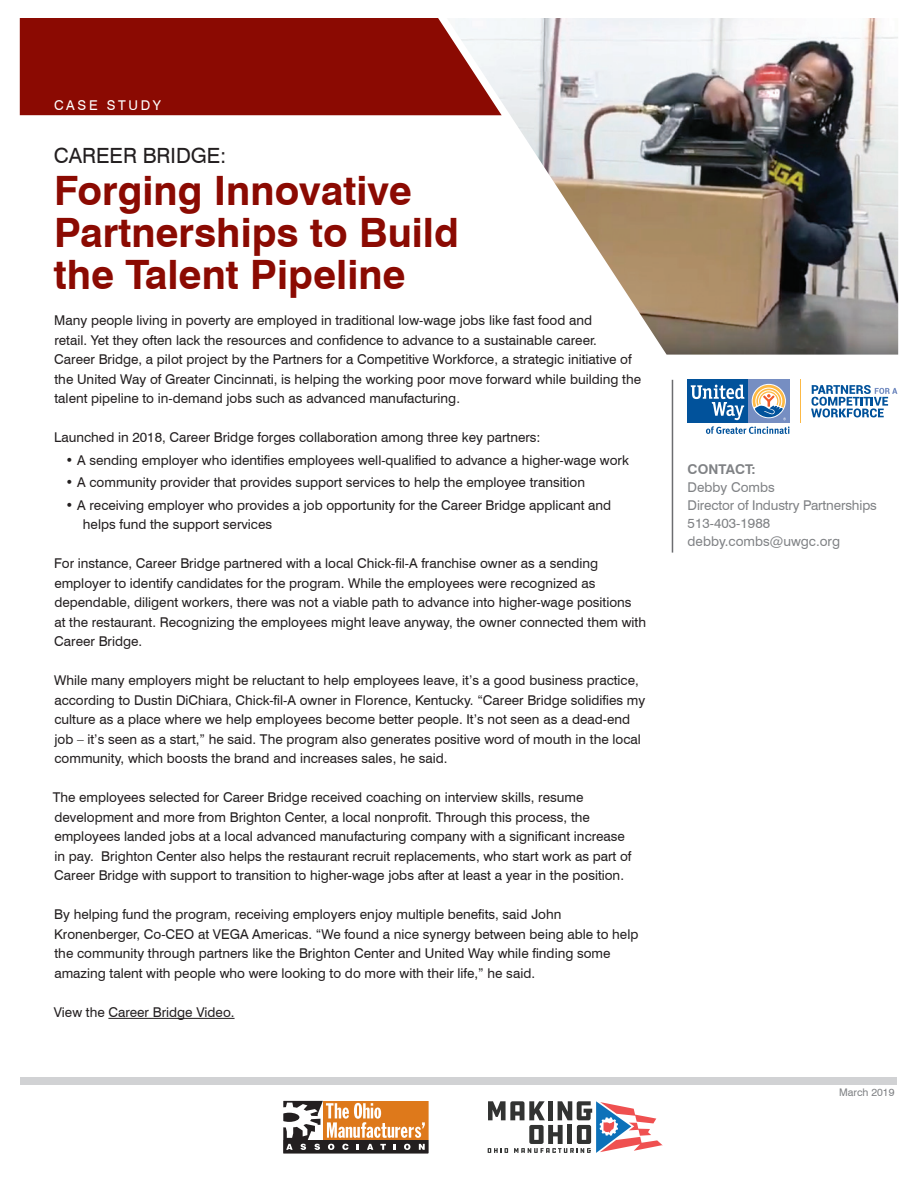
<style>
.page{position:relative;width:918px;height:1188px;background:#fff}
.page>*{position:absolute;margin:0;border:0;box-sizing:border-box;transform-origin:0 0}
.Subhead{font:700 40.5px/42px "Swiss 721 BT";color:#8b0a02}
.Subhead-2{font:21px "Swiss 721 BT";color:#231f20}
.COpy{font:13.5px/19.5px "Swiss 721 BT";color:#231f20}
.BULLETS{font:13.5px/19.5px "Swiss 721 BT";color:#231f20}
.COpy-2{font:13.5px/18px "Swiss 721 BT";color:#808285}
.COpy-3{font:13.5px "Swiss 721 BT";letter-spacing:.2em;color:#fff}
.COpy-4{font:700 13.5px "Swiss 721 BT";color:#808285}
.COpy-5{font:10.5px "Swiss 721 BT";color:#808285}
</style>
<div class="page">
<div style="left:20px;top:18px;width:427px;height:97px;background:#8b0a02"></div>
<img style="left:447px;top:18px;width:451px;height:337px">
<div style="left:21px;top:1077px;width:876px;height:7px;background:#d1d2d4"></div>
<hr style="left:108px;top:1018px;width:127px;height:1px;background:#231f20">
<svg style="left:283px;top:1100px;width:146px;height:54px"></svg>
<svg style="left:488px;top:1101px;width:174px;height:52px"></svg>
<div style="left:748px;top:380px;width:42px;height:43px;background:#768ec2"></div>
<svg style="left:752px;top:384px;width:34px;height:34px"></svg>
<div style="left:688px;top:380px;width:60px;height:43px;background:#01529b"></div>
<svg style="left:691px;top:385px;width:53px;height:35px"></svg>
<svg style="left:753px;top:385px;width:33px;height:35px"></svg>
<svg style="left:706px;top:426px;width:84px;height:8px"></svg>
<hr style="left:800px;top:380px;width:1px;height:43px;background:#fdb945">
<svg style="left:811px;top:385px;width:86px;height:32px"></svg>
<hr style="left:672px;top:380px;width:1px;height:173px;background:#6c6d70">
<p class="COpy-3" style="left:54px;top:97px;width:109px">CASE STUDY</p>
<p class="Subhead-2" style="left:54px;top:143px;width:174px">CAREER BRIDGE:</p>
<p class="Subhead" style="left:54px;top:169px;width:407px">Forging Innovative<br>Partnerships to Build the Talent Pipeline</p>
<p class="COpy" style="left:54px;top:311px;width:588px">Many people living in poverty are employed in traditional low-wage jobs like fast food and<br>retail. Yet they often lack the resources and confidence to advance to a sustainable career.<br>Career Bridge, a pilot project by the Partners for a Competitive Workforce, a strategic initiative of the United Way of Greater Cincinnati, is helping the working poor move forward while building the talent pipeline to in-demand jobs such as advanced manufacturing.</p>
<p class="COpy" style="left:54px;top:428px;width:488px">Launched in 2018, Career Bridge forges collaboration among three key partners:</p>
<p class="BULLETS" style="left:66px;top:450px;width:565px">• A sending employer who identifies employees well-qualified to advance a higher-wage work</p>
<p class="BULLETS" style="left:66px;top:473px;width:521px">• A community provider that provides support services to help the employee transition</p>
<p class="BULLETS" style="left:83px;top:495px;width:530px;text-indent:-17px">• A receiving employer who provides a job opportunity for the Career Bridge applicant and helps fund the support services</p>
<p class="COpy" style="left:54px;top:554px;width:593px">For instance, Career Bridge partnered with a local Chick-fil-A franchise owner as a sending employer to identify candidates for the program. While the employees were recognized as dependable, diligent workers, there was not a viable path to advance into higher-wage positions<br>at the restaurant. Recognizing the employees might leave anyway, the owner connected them with Career Bridge.</p>
<p class="COpy" style="left:54px;top:671px;width:593px">While many employers might be reluctant to help employees leave, it’s a good business practice, according to Dustin DiChiara, Chick-fil-A owner in Florence, Kentucky. “Career Bridge solidifies my culture as a place where we help employees become better people. It’s not seen as a dead-end job – it’s seen as a start,” he said. The program also generates positive word of mouth in the local community, which boosts the brand and increases sales, he said.</p>
<p class="COpy" style="left:53px;top:788px;width:580px">The employees selected for Career Bridge received coaching on interview skills, resume development and more from Brighton Center, a local nonprofit. Through this process, the employees landed jobs at a local advanced manufacturing company with a significant increase in pay. Brighton Center also helps the restaurant recruit replacements, who start work as part of Career Bridge with support to transition to higher-wage jobs after at least a year in the position.</p>
<p class="COpy" style="left:54px;top:905px;width:586px">By helping fund the program, receiving employers enjoy multiple benefits, said John Kronenberger, Co-CEO at VEGA Americas. “We found a nice synergy between being able to help the community through partners like the Brighton Center and United Way while finding some amazing talent with people who were looking to do more with their life,” he said.</p>
<p class="COpy" style="left:54px;top:1002px;width:182px">View the Career Bridge Video.</p>
<p class="COpy-4" style="left:688px;top:461px;width:69px">CONTACT:</p>
<p class="COpy-2" style="left:688px;top:478px;width:191px">Debby Combs<br>Director of Industry Partnerships</p>
<p class="COpy-2" style="left:688px;top:514px;width:84px">513-403-1988</p>
<p class="COpy-2" style="left:688px;top:532px;width:154px">debby.combs@uwgc.org</p>
<p class="COpy-5" style="left:839px;top:1086px;width:57px">March 2019</p>
</div>
